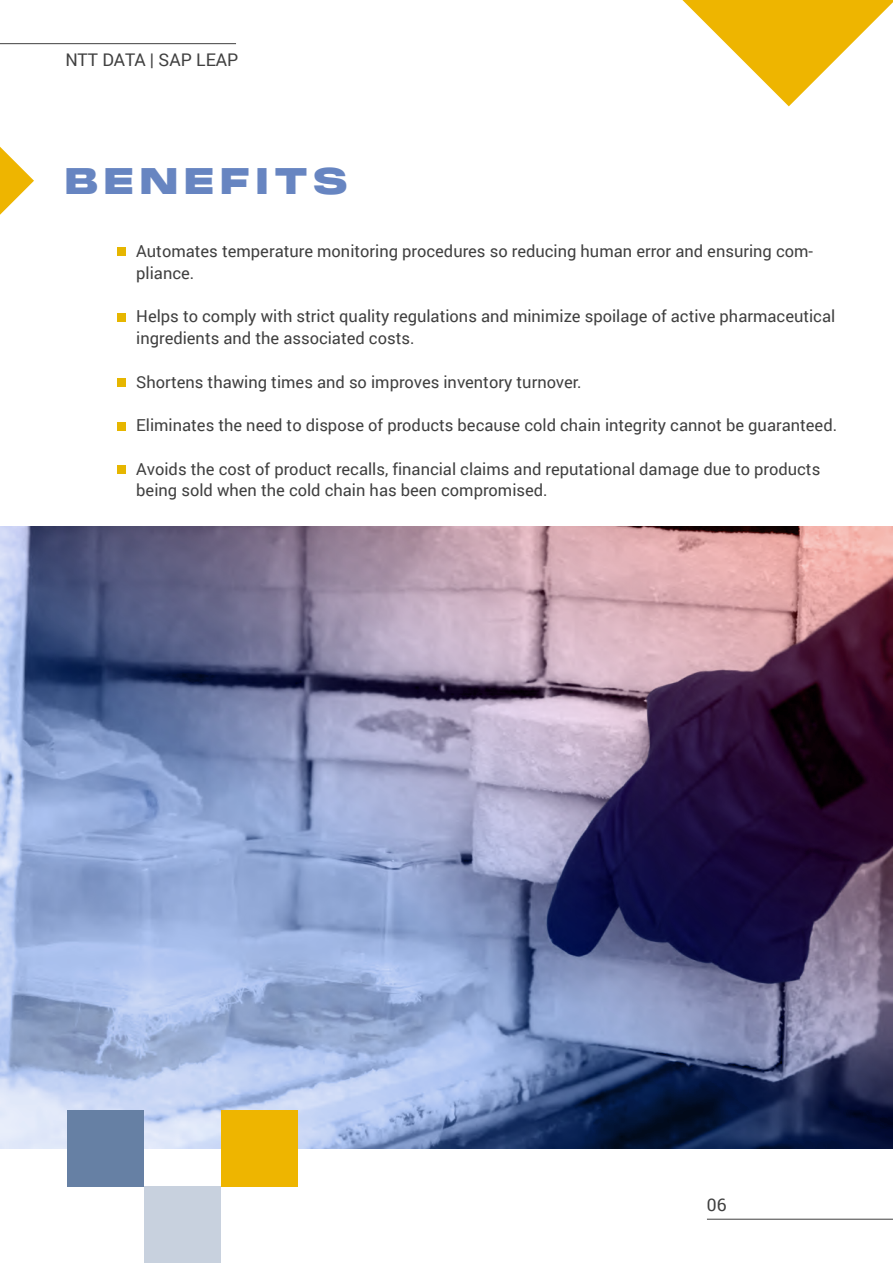
<style>
.page{position:relative;width:893px;height:1263px;background:#fff}
.page>*{position:absolute;margin:0;border:0;box-sizing:border-box;transform-origin:0 0}
.t1{font:36px "Monument Extended";letter-spacing:.14em;color:#6785c1}
.t2{font:17.4px "Roboto";color:#404040}
.t3{font:16.5px/21.8px "Roboto";color:#404040}
</style>
<div class="page">
<hr style="left:707px;top:1219px;width:186px;height:1px;background:#404040">
<hr style="left:0;top:43px;width:236px;height:1px;background:#404040">
<svg style="left:682px;top:0;width:211px;height:106px"></svg>
<div style="left:117px;top:247px;width:8px;height:8px;background:#e6b600"></div>
<div style="left:117px;top:313px;width:8px;height:9px;background:#e6b600"></div>
<div style="left:117px;top:379px;width:8px;height:8px;background:#e6b600"></div>
<div style="left:117px;top:422px;width:8px;height:8px;background:#e6b600"></div>
<div style="left:117px;top:466px;width:8px;height:8px;background:#e6b600"></div>
<svg style="left:0;top:146px;width:34px;height:69px"></svg>
<img style="left:0;top:526px;width:892px;height:622px">
<div style="left:67px;top:1110px;width:76px;height:77px;background:#6680a4"></div>
<div style="left:221px;top:1110px;width:76px;height:76px;background:#eeb500"></div>
<div style="left:144px;top:1186px;width:77px;height:77px;background:#c8d1de"></div>
<p class="t2" style="left:65px;top:48px;width:175px">NTT DATA | SAP LEAP</p>
<h1 class="t1" style="left:64px;top:157px;width:286px">BENEFITS</h1>
<p class="t3" style="left:136px;top:240px;width:678px">Automates temperature monitoring procedures so reducing human error and ensuring com&shy;pliance.</p>
<p class="t3" style="left:136px;top:305px;width:700px">Helps to comply with strict quality regulations and minimize spoilage of active pharmaceutical ingredients and the associated costs.</p>
<p class="t3" style="left:136px;top:370px;width:447px">Shortens thawing times and so improves inventory turnover.</p>
<p class="t3" style="left:136px;top:414px;width:702px">Eliminates the need to dispose of products because cold chain integrity cannot be guaranteed.</p>
<p class="t3" style="left:136px;top:457px;width:685px">Avoids the cost of product recalls, financial claims and reputational damage due to products being sold when the cold chain has been compromised.</p>
<p class="t2" style="left:707px;top:1193px;width:21px">06</p>
</div>
